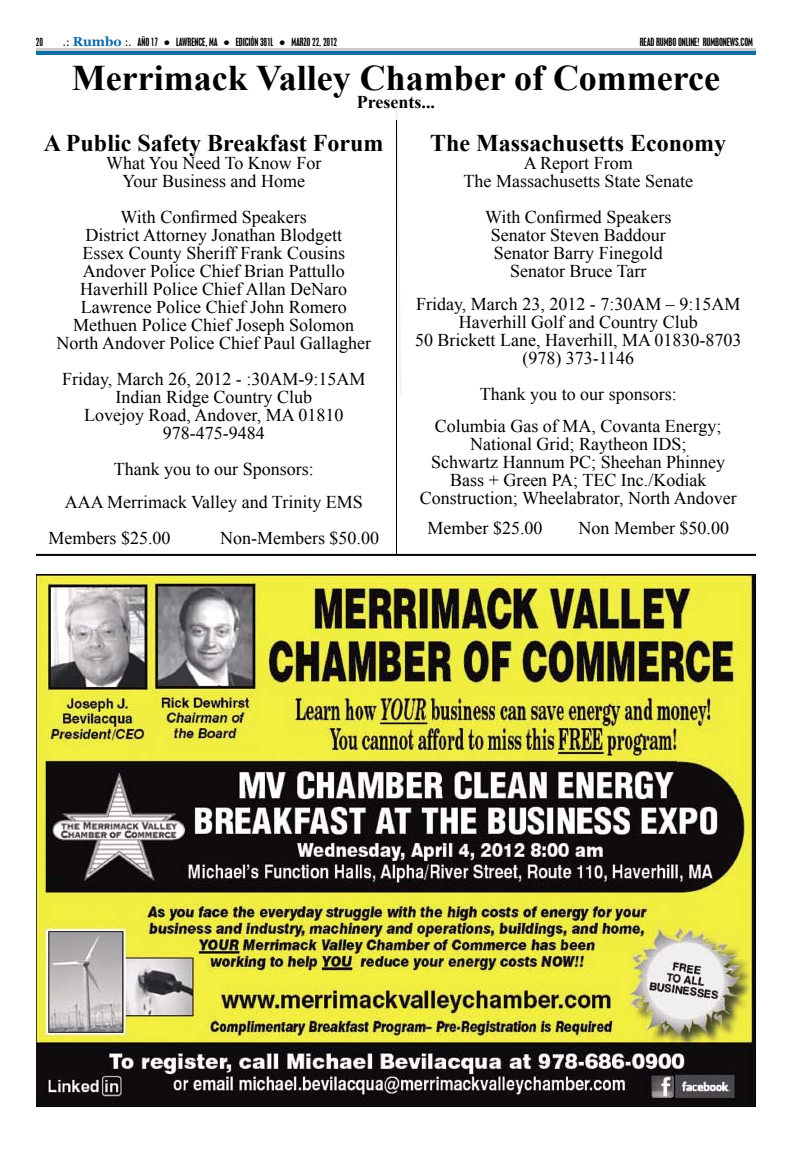
<style>
.page{position:relative;width:792px;height:1152px;background:#fff}
.page>*{position:absolute;margin:0;border:0;box-sizing:border-box;transform-origin:0 0}
.t1{font:700 36px "Times New Roman";color:#000}
.t2{font:700 24px "Times New Roman";color:#000}
.t3{font:18px/18px "Times New Roman";color:#000;text-align:center}
.t4{font:700 18px "Times New Roman";color:#000}
.t5{font:condensed 10px "Placard";color:#000}
.s1{font-family:"Tahoma";font-stretch:normal}
.s2{font-family:"Georgia";font-weight:700;font-stretch:normal;font-size:13px;color:#0d6ba8}
.s3{font-family:"Tahoma";font-weight:700;font-stretch:normal}
</style>
<div class="page">
<div style="left:36px;top:50px;width:720px;height:5px;background:#0d6ba8"></div>
<hr style="left:36px;top:48px;width:720px;height:2px;background:#cbcbcb">
<svg style="left:395px;top:64px;width:6px;height:331px"></svg>
<img style="left:36px;top:575px;width:720px;height:532px">
<hr style="left:396px;top:120px;width:1px;height:435px;background:#030000">
<hr style="left:36px;top:554px;width:720px;height:2px;background:#030000">
<p class="t5" style="left:36px;top:36px;width:9px">20</p>
<p class="t5" style="left:63px;top:36px;width:276px"><span class="s1">.:</span> <span class="s2">Rumbo</span> <span class="s1">:.</span> AÑO 17 <span class="s3">•</span> LAWRENCE, MA <span class="s3">•</span> EDICIÓN 381L <span class="s3">•</span> MARZO 22, 2012</p>
<p class="t5" style="left:640px;top:36px;width:110px">READ RUMBO ONLINE! RUMBONEWS.COM</p>
<h1 class="t1" style="left:72px;top:53px;width:650px">Merrimack Valley Chamber of Commerce</h1>
<p class="t4" style="left:357px;top:89px;width:80px">Presents...</p>
<h2 class="t2" style="left:44px;top:127px;width:341px">A Public Safety Breakfast Forum</h2>
<p class="t3" style="left:106px;top:154px;width:217px">What You Need To Know For<br>Your Business and Home</p>
<p class="t3" style="left:57px;top:208px;width:316px">With Confirmed Speakers<br>District Attorney Jonathan Blodgett<br>Essex County Sheriff Frank Cousins Andover Police Chief Brian Pattullo Haverhill Police Chief Allan DeNaro Lawrence Police Chief John Romero Methuen Police Chief Joseph Solomon North Andover Police Chief Paul Gallagher</p>
<p class="t3" style="left:62px;top:370px;width:305px">Friday, March 26, 2012 - :30AM-9:15AM<br>Indian Ridge Country Club<br>Lovejoy Road, Andover, MA 01810<br>978-475-9484</p>
<p class="t3" style="left:65px;top:453px;width:300px;line-height:32.4px">Thank you to our Sponsors:<br>AAA Merrimack Valley and Trinity EMS</p>
<p class="t3" style="left:49px;top:528px;width:123px">Members $25.00</p>
<p class="t3" style="left:220px;top:528px;width:160px">Non-Members $50.00</p>
<h2 class="t2" style="left:430px;top:127px;width:297px">The Massachusetts Economy</h2>
<p class="t3" style="left:464px;top:154px;width:231px">A Report From<br>The Massachusetts State Senate</p>
<p class="t3" style="left:485px;top:208px;width:188px">With Confirmed Speakers<br>Senator Steven Baddour<br>Senator Barry Finegold<br>Senator Bruce Tarr</p>
<p class="t3" style="left:415px;top:294px;width:328px">Friday, March 23, 2012 - 7:30AM – 9:15AM<br>Haverhill Golf and Country Club<br>50 Brickett Lane, Haverhill, MA 01830-8703 (978) 373-1146</p>
<p class="t3" style="left:435px;top:377px;width:288px;line-height:32.4px">Thank you to our sponsors:<br>Columbia Gas of MA, Covanta Energy;</p>
<p class="t3" style="left:420px;top:435px;width:318px">National Grid; Raytheon IDS;<br>Schwartz Hannum PC; Sheehan Phinney Bass + Green PA; TEC Inc./Kodiak Construction; Wheelabrator, North Andover</p>
<p class="t3" style="left:428px;top:519px;width:116px">Member $25.00</p>
<p class="t3" style="left:579px;top:519px;width:152px">Non Member $50.00</p>
</div>
